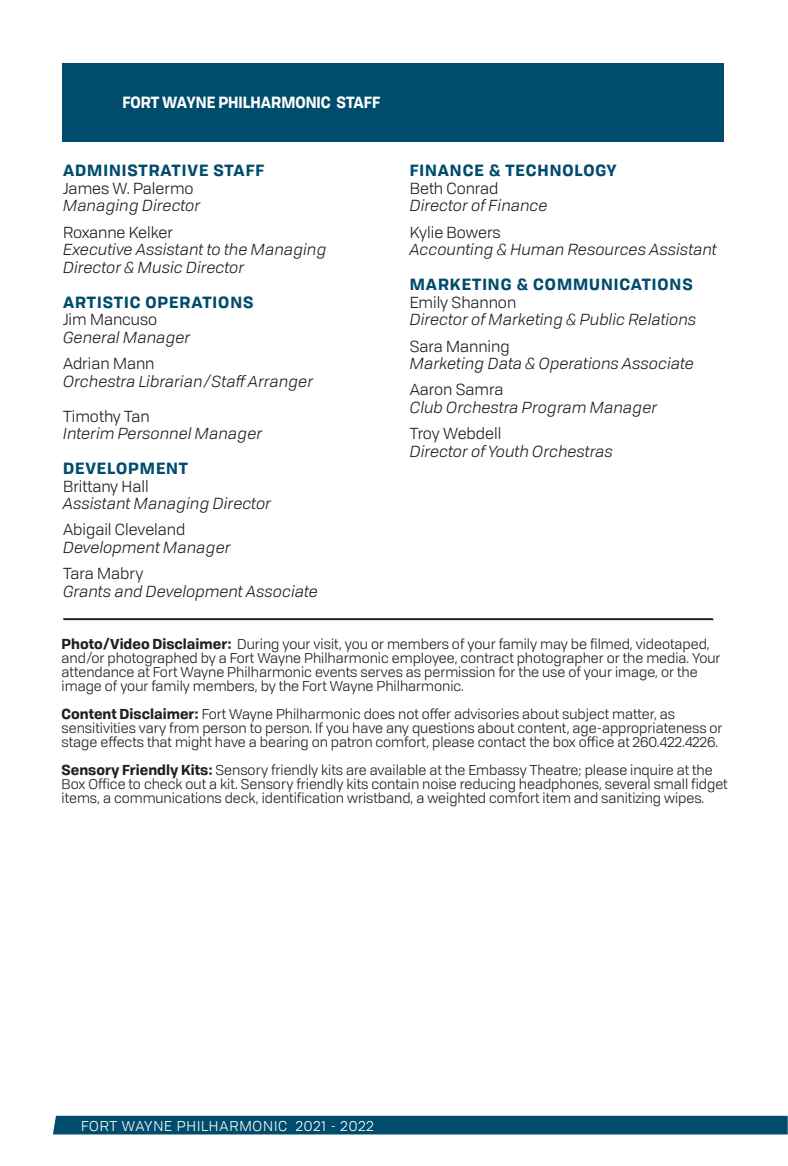
<style>
.page{position:relative;width:788px;height:1166px;background:#fff}
.page>*{position:absolute;margin:0;border:0;box-sizing:border-box;transform-origin:0 0}
.t1{font:italic 15.75px/17.5px "Tofino";color:#231f20}
.t2{font:15.75px "Tofino";color:#231f20}
.t3{font:700 15.75px "Tofino";letter-spacing:.06em;color:#004c6c}
.t4{font:700 15.75px "Tofino";color:#fff;scale:.92 1}
.t5{font:14px/14px "Tofino";color:#231f20}
.t6{font:14px "Tofino";letter-spacing:.06em;color:#fff}
.s1{font-weight:700}
</style>
<div class="page">
<div style="left:53px;top:1115px;width:734px;height:19px;background:#004c6c"></div>
<div style="left:62px;top:63px;width:661px;height:79px;background:#004c6c"></div>
<svg style="left:63px;top:618px;width:651px;height:2px"></svg>
<p class="t4" style="left:122px;top:90px;width:281px">FORT WAYNE PHILHARMONIC STAFF</p>
<p class="t3" style="left:63px;top:158px;width:203px">ADMINISTRATIVE STAFF</p>
<p class="t2" style="left:63px;top:177px;width:132px">James W. Palermo</p>
<p class="t1" style="left:63px;top:196px;width:139px">Managing Director</p>
<p class="t2" style="left:63px;top:221px;width:111px">Roxanne Kelker</p>
<p class="t1" style="left:63px;top:240px;width:265px">Executive Assistant to the Managing<br>Director &amp; Music Director</p>
<p class="t3" style="left:63px;top:289px;width:192px">ARTISTIC OPERATIONS</p>
<p class="t2" style="left:63px;top:308px;width:96px">Jim Mancuso</p>
<p class="t1" style="left:63px;top:327px;width:129px">General Manager</p>
<p class="t2" style="left:63px;top:352px;width:93px">Adrian Mann</p>
<p class="t1" style="left:63px;top:371px;width:251px">Orchestra Librarian/Staff Arranger</p>
<p class="t2" style="left:63px;top:404px;width:88px">Timothy Tan</p>
<p class="t1" style="left:63px;top:423px;width:201px">Interim Personnel Manager</p>
<p class="t3" style="left:63px;top:455px;width:127px">DEVELOPMENT</p>
<p class="t2" style="left:63px;top:474px;width:87px">Brittany Hall</p>
<p class="t1" style="left:63px;top:493px;width:209px">Assistant Managing Director</p>
<p class="t2" style="left:63px;top:518px;width:124px">Abigail Cleveland</p>
<p class="t1" style="left:63px;top:537px;width:169px">Development Manager</p>
<p class="t2" style="left:63px;top:562px;width:82px">Tara Mabry</p>
<p class="t1" style="left:63px;top:581px;width:256px">Grants and Development Associate</p>
<p class="t3" style="left:410px;top:158px;width:208px">FINANCE &amp; TECHNOLOGY</p>
<p class="t2" style="left:410px;top:177px;width:90px">Beth Conrad</p>
<p class="t1" style="left:410px;top:196px;width:139px">Director of Finance</p>
<p class="t2" style="left:410px;top:221px;width:92px">Kylie Bowers</p>
<p class="t1" style="left:410px;top:240px;width:308px">Accounting &amp; Human Resources Assistant</p>
<p class="t3" style="left:410px;top:271px;width:284px">MARKETING &amp; COMMUNICATIONS</p>
<p class="t2" style="left:410px;top:291px;width:108px">Emily Shannon</p>
<p class="t1" style="left:410px;top:310px;width:288px">Director of Marketing &amp; Public Relations</p>
<p class="t2" style="left:410px;top:334px;width:101px">Sara Manning</p>
<p class="t1" style="left:410px;top:353px;width:285px">Marketing Data &amp; Operations Associate</p>
<p class="t2" style="left:410px;top:378px;width:95px">Aaron Samra</p>
<p class="t1" style="left:410px;top:397px;width:249px">Club Orchestra Program Manager</p>
<p class="t2" style="left:410px;top:422px;width:93px">Troy Webdell</p>
<p class="t1" style="left:410px;top:441px;width:205px">Director of Youth Orchestras</p>
<p class="t5" style="left:62px;top:636px;width:660px"><span class="s1">Photo/Video Disclaimer:</span> During your visit, you or members of your family may be filmed, videotaped, and/or photographed by a Fort Wayne Philharmonic employee, contract photographer or the media. Your attendance at Fort Wayne Philharmonic events serves as permission for the use of your image, or the image of your family members, by the Fort Wayne Philharmonic.</p>
<p class="t5" style="left:62px;top:706px;width:662px"><span class="s1">Content Disclaimer:</span> Fort Wayne Philharmonic does not offer advisories about subject matter, as sensitivities vary from person to person. If you have any questions about content, age-appropriateness or stage effects that might have a bearing on patron comfort, please contact the box office at 260.422.4226.</p>
<p class="t5" style="left:62px;top:762px;width:667px"><span class="s1">Sensory Friendly Kits:</span> Sensory friendly kits are available at the Embassy Theatre; please inquire at the<br>Box Office to check out a kit. Sensory friendly kits contain noise reducing headphones, several small fidget items, a communications deck, identification wristband, a weighted comfort item and sanitizing wipes.</p>
<p class="t6" style="left:81px;top:1115px;width:294px">FORT WAYNE PHILHARMONIC 2021 - 2022</p>
</div>
